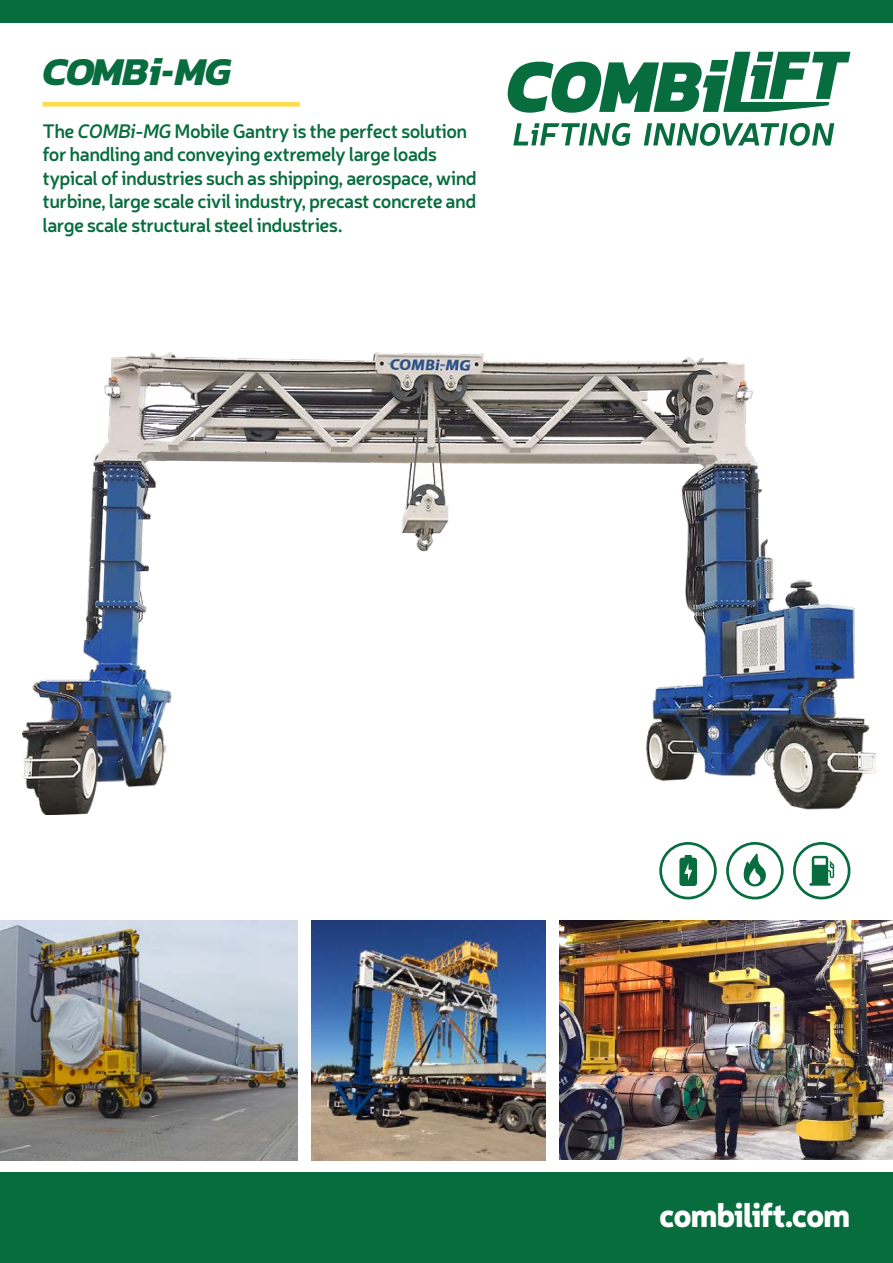
<style>
.page{position:relative;width:893px;height:1263px;background:#fff}
.page>*{position:absolute;margin:0;border:0;box-sizing:border-box;transform-origin:0 0}
.t1{font:italic 700 40.05px "Kanit";letter-spacing:-.02em;color:#086d3e}
.t2{font:900 33px "Neris";letter-spacing:-.04em;color:#fff}
.t3{font:600 19.5px/23.4px "Neris";letter-spacing:-.03em;color:#086d3e}
.s1{font-style:italic}
</style>
<div class="page">
<div style="left:0;top:1172px;width:893px;height:91px;background:#086d3e"></div>
<div style="left:0;top:0;width:893px;height:22px;background:#086d3e"></div>
<svg style="left:508px;top:52px;width:342px;height:61px"></svg>
<svg style="left:513px;top:123px;width:117px;height:23px"></svg>
<svg style="left:644px;top:123px;width:190px;height:23px"></svg>
<div style="left:43px;top:102px;width:257px;height:5px;background:#fcdc4b"></div>
<img style="left:22px;top:353px;width:853px;height:461px">
<img style="left:560px;top:920px;width:333px;height:240px">
<img style="left:311px;top:920px;width:234px;height:240px">
<img style="left:0;top:920px;width:298px;height:240px">
<svg style="left:793px;top:842px;width:57px;height:57px"></svg>
<svg style="left:726px;top:842px;width:58px;height:57px"></svg>
<svg style="left:659px;top:842px;width:58px;height:57px"></svg>
<h1 class="t1" style="left:43px;top:40px;width:190px">COMBi-MG</h1>
<p class="t3" style="left:43px;top:118px;width:436px">The <span class="s1">COMBi-MG</span> Mobile Gantry is the perfect solution for handling and conveying extremely large loads typical of industries such as shipping, aerospace, wind turbine, large scale civil industry, precast concrete and large scale structural steel industries.</p>
<h2 class="t2" style="left:659px;top:1191px;width:193px">combilift.com</h2>
</div>
